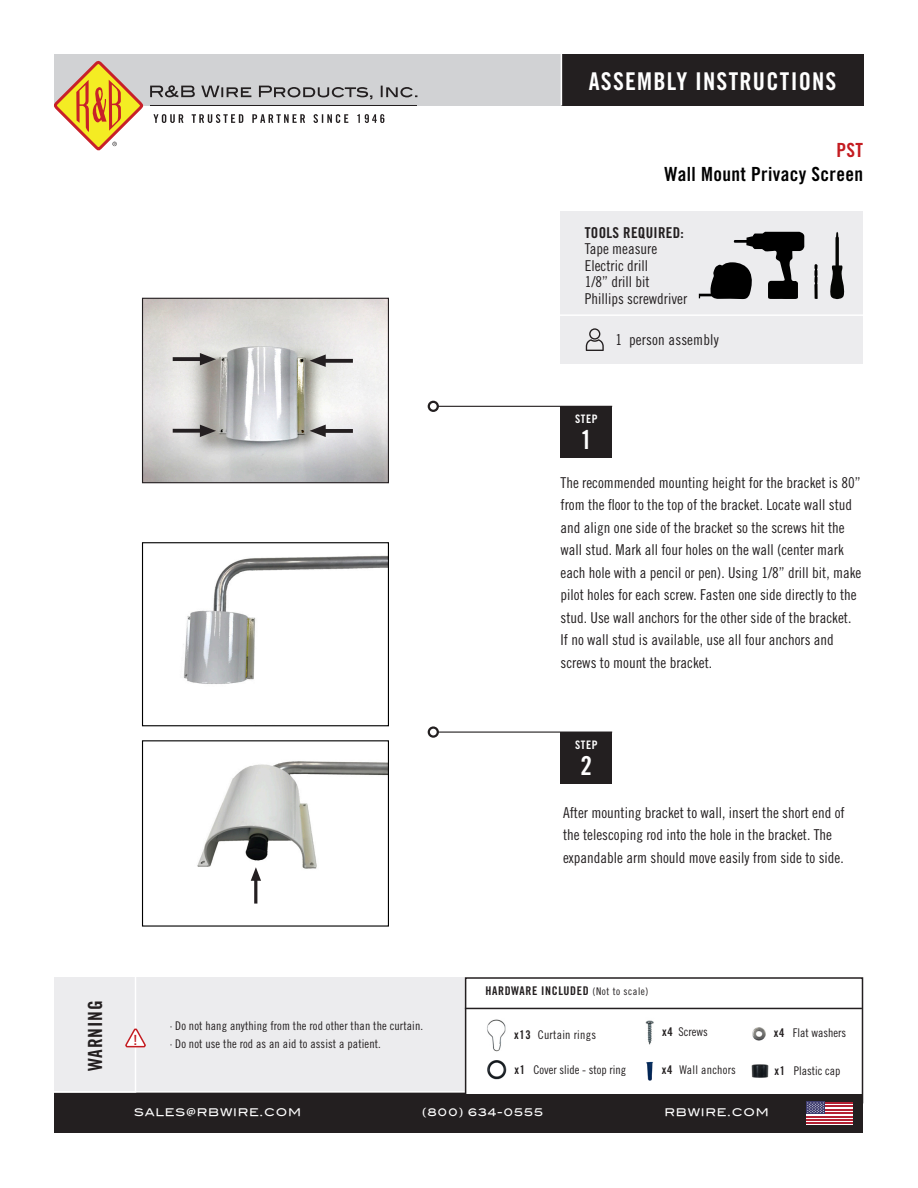
<style>
.page{position:relative;width:918px;height:1188px;background:#fff}
.page>*{position:absolute;margin:0;border:0;box-sizing:border-box;transform-origin:0 0}
.t1{font:26.1px "Trade Gothic Bold Cond Twenty";color:#fff}
.t2{font:24.45px "Trade Gothic Bold Cond Twenty";letter-spacing:.05em;color:#fff}
.t3{font:19.5px "Trade Gothic Bold Cond Twenty";letter-spacing:.02em;color:#000}
.t4{font:19.5px "Trade Gothic Bold Cond Twenty";letter-spacing:.05em;color:#231f20}
.t5{font:19.5px "Trade Gothic Bold Cond Twenty";color:#c41c21}
.t6{font:15px/22.5px "Trade Gothic Cond Eighteen";color:#231f20}
.t7{font:15px "Trade Gothic Bold Cond Twenty";letter-spacing:.02em;color:#231f20}
.t8{font:14.1px "Trade Gothic Bold Cond Twenty";color:#c41c21}
.t9{font:12px "Trade Gothic Cond Eighteen";letter-spacing:.01em;color:#231f20}
.t10{font:12px "Trade Gothic Bold Cond Twenty";letter-spacing:.05em;color:#231f20}
.t11{font:11.7px "Trade Gothic Bold Cond Twenty";letter-spacing:.05em;color:#fff}
.t12{font:10.5px "Blair Md ITCTT Medium";letter-spacing:.07em;color:#fff}
.s1{font-family:"Trade Gothic Cond Eighteen";font-size:10.5px}
.s2{font-family:"Trade Gothic Bold Cond Twenty"}
.s3{font-size:12px}
</style>
<div class="page">
<div style="left:55px;top:977px;width:808px;height:116px;background:#ececee"></div>
<div style="left:55px;top:1093px;width:808px;height:40px;background:#231f20"></div>
<div style="left:54px;top:54px;width:810px;height:52px;background:#d1d2d4"></div>
<div style="left:561px;top:54px;width:303px;height:52px;background:#231f20"></div>
<svg style="left:153px;top:114px;width:231px;height:9px"></svg>
<svg style="left:150px;top:85px;width:267px;height:14px"></svg>
<hr style="left:150px;top:105px;width:267px;height:1px;background:#231f20">
<hr style="left:51px;top:1091px;width:816px;height:2px;background:#fff">
<hr style="left:561px;top:54px;width:1px;height:52px;background:#fff">
<svg style="left:125px;top:1027px;width:21px;height:21px"></svg>
<svg style="left:54px;top:60px;width:90px;height:91px"></svg>
<svg style="left:806px;top:1104px;width:47px;height:19px"></svg>
<hr style="left:806px;top:1105px;width:47px;height:2px;background:#b32133">
<hr style="left:806px;top:1109px;width:47px;height:1px;background:#b32133">
<hr style="left:806px;top:1112px;width:47px;height:2px;background:#b32133">
<hr style="left:806px;top:1116px;width:47px;height:1px;background:#b32133">
<hr style="left:806px;top:1119px;width:47px;height:2px;background:#b32133">
<hr style="left:806px;top:1123px;width:47px;height:1px;background:#b32133">
<div style="left:806px;top:1102px;width:19px;height:12px;background:#3d3b6e"></div>
<svg style="left:807px;top:1104px;width:17px;height:10px"></svg>
<div style="left:560px;top:212px;width:303px;height:152px;background:#ececee"></div>
<div style="left:561px;top:406px;width:51px;height:52px;background:#231f20"></div>
<div style="left:561px;top:732px;width:51px;height:52px;background:#231f20"></div>
<hr style="left:555px;top:314px;width:309px;height:2px;background:#fff">
<svg style="left:586px;top:328px;width:18px;height:23px"></svg>
<svg style="left:830px;top:232px;width:15px;height:67px"></svg>
<hr style="left:438px;top:406px;width:174px;height:1px;background:#231f20">
<div style="left:428px;top:401px;width:11px;height:11px;border:2px solid #231f20;border-radius:50%"></div>
<hr style="left:438px;top:732px;width:174px;height:1px;background:#231f20">
<div style="left:428px;top:726px;width:11px;height:12px;border:2px solid #231f20;border-radius:50%"></div>
<svg style="left:699px;top:232px;width:105px;height:67px"></svg>
<div style="left:465px;top:976px;width:398px;height:118px;background:#fff"></div>
<div style="left:465px;top:977px;width:398px;height:127px;border:2px solid #231f20"></div>
<hr style="left:465px;top:1008px;width:397px;height:1px;background:#231f20">
<img style="left:487px;top:1019px;width:19px;height:33px">
<img style="left:646px;top:1061px;width:7px;height:20px">
<img style="left:751px;top:1064px;width:18px;height:14px">
<img style="left:487px;top:1060px;width:20px;height:20px">
<img style="left:144px;top:300px;width:243px;height:181px">
<div style="left:142px;top:298px;width:247px;height:185px;border:1px solid #241f21"></div>
<img style="left:183px;top:555px;width:204px;height:129px">
<div style="left:142px;top:542px;width:247px;height:184px;border:1px solid #000"></div>
<img style="left:197px;top:761px;width:190px;height:120px">
<div style="left:142px;top:740px;width:247px;height:187px;border:1px solid #000"></div>
<img style="left:645px;top:1020px;width:9px;height:25px">
<svg style="left:753px;top:1028px;width:13px;height:12px"></svg>
<svg style="left:173px;top:353px;width:43px;height:12px"></svg>
<svg style="left:173px;top:425px;width:43px;height:12px"></svg>
<svg style="left:310px;top:425px;width:43px;height:12px"></svg>
<svg style="left:310px;top:355px;width:43px;height:12px"></svg>
<svg style="left:251px;top:867px;width:10px;height:37px"></svg>
<svg style="left:814px;top:264px;width:4px;height:35px"></svg>
<h2 class="t2" style="left:589px;top:66px;width:249px">ASSEMBLY INSTRUCTIONS</h2>
<p class="t5" style="left:836px;top:139px;width:28px">PST</p>
<p class="t3" style="left:664px;top:162px;width:200px">Wall Mount Privacy Screen</p>
<p class="t7" style="left:585px;top:223px;width:101px">TOOLS REQUIRED:</p>
<p class="t6" style="left:585px;top:240px;width:74px;line-height:16.5px">Tape measure<br>Electric drill</p>
<p class="t6" style="left:585px;top:270px;width:66px">1/8” drill bit</p>
<p class="t6" style="left:585px;top:287px;width:104px">Phillips screwdriver</p>
<p class="t6" style="left:615px;top:329px;width:105px">1 person assembly</p>
<p class="t11" style="left:575px;top:412px;width:24px">STEP</p>
<p class="t1" style="left:581px;top:424px;width:13px">1</p>
<p class="t6" style="left:561px;top:471px;width:301px">The recommended mounting height for the bracket is 80” from the floor to the top of the bracket. Locate wall stud and align one side of the bracket so the screws hit the</p>
<p class="t6" style="left:561px;top:539px;width:302px">wall stud. Mark all four holes on the wall (center mark each hole with a pencil or pen). Using 1/8” drill bit, make pilot holes for each screw. Fasten one side directly to the stud. Use wall anchors for the other side of the bracket.</p>
<p class="t6" style="left:561px;top:629px;width:275px">If no wall stud is available, use all four anchors and screws to mount the bracket.</p>
<p class="t11" style="left:575px;top:738px;width:24px">STEP</p>
<p class="t1" style="left:581px;top:750px;width:13px">2</p>
<p class="t6" style="left:563px;top:801px;width:283px">After mounting bracket to wall, insert the short end of</p>
<p class="t6" style="left:563px;top:823px;width:271px">the telescoping rod into the hole in the bracket. The</p>
<p class="t6" style="left:563px;top:846px;width:282px">expandable arm should move easily from side to side.</p>
<h3 class="t4" style="left:83px;top:1071px;width:73px;rotate:-90deg">WARNING</h3>
<p class="t8" style="left:133px;top:1031px;width:5px">!</p>
<p class="t9" style="left:170px;top:1019px;width:255px">· Do not hang anything from the rod other than the curtain.</p>
<p class="t9" style="left:170px;top:1037px;width:213px">· Do not use the rod as an aid to assist a patient.</p>
<p class="t10" style="left:486px;top:984px;width:164px">HARDWARE INCLUDED <span class="s1">(Not to scale)</span></p>
<p class="t9" style="left:514px;top:1028px;width:83px"><span class="s2">x13</span> Curtain rings</p>
<p class="t9" style="left:774px;top:1026px;width:74px"><span class="s2">x4</span> Flat washers</p>
<p class="t9" style="left:775px;top:1064px;width:67px"><span class="s2">x1</span> Plastic cap</p>
<p class="t9" style="left:662px;top:1025px;width:47px"><span class="s2">x4</span> Screws</p>
<p class="t9" style="left:514px;top:1062px;width:113px"><span class="s2">x1</span> Cover slide - stop ring</p>
<p class="t9" style="left:662px;top:1063px;width:76px"><span class="s2">x4</span> Wall anchors</p>
<p class="t12" style="left:134px;top:1104px;width:168px">SALES<span class="s3">@</span>RBWIRE.COM</p>
<p class="t12" style="left:422px;top:1104px;width:123px">(800) 634-0555</p>
<p class="t12" style="left:665px;top:1104px;width:106px">RBWIRE.COM</p>
</div>
